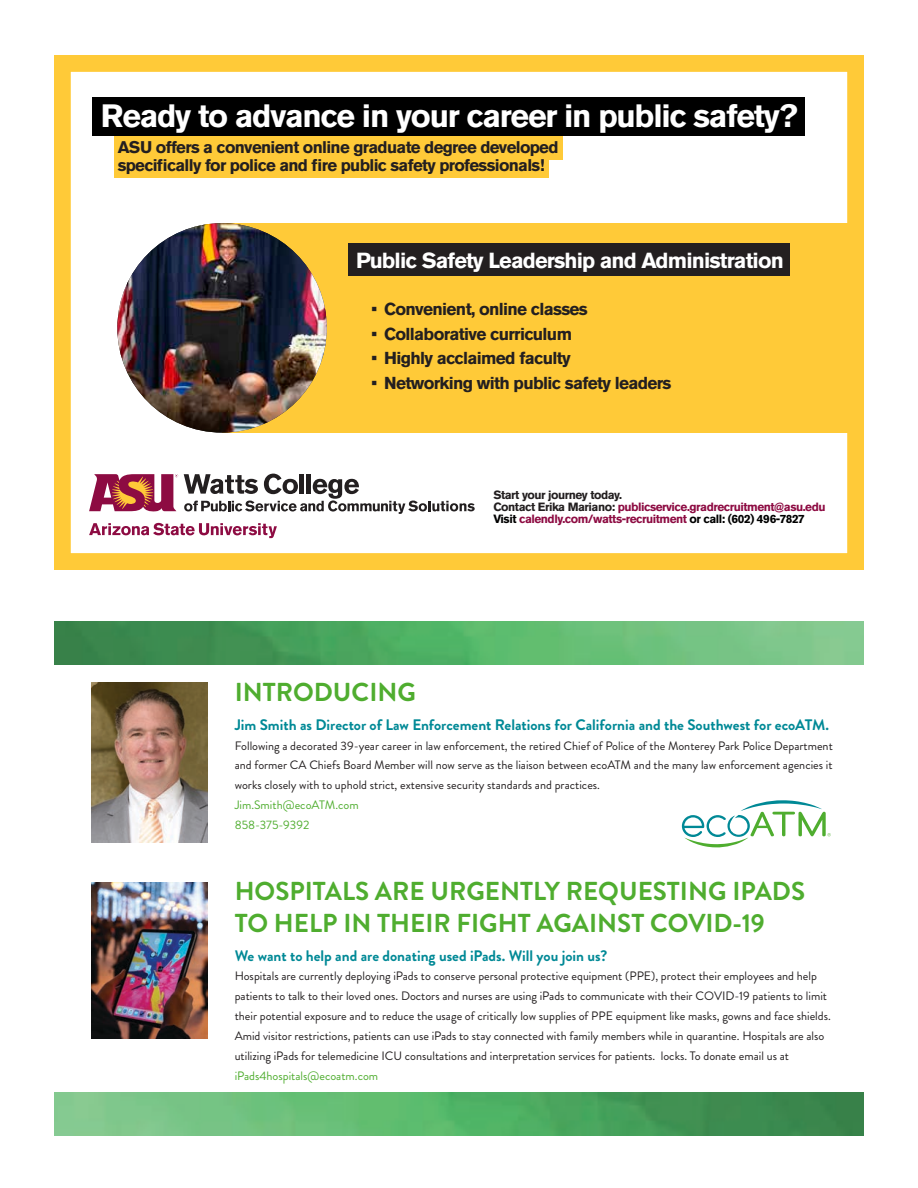
<style>
.page{position:relative;width:918px;height:1188px;background:#fff}
.page>*{position:absolute;margin:0;border:0;box-sizing:border-box;transform-origin:0 0}
.t1{font:700 32.1px "Akzidenz Grotesk Std";letter-spacing:-.04em;color:#fff}
.t2{font:700 25.95px/31px "Brandon Grotesque";color:#4fad2f}
.t3{font:700 21.6px "Akzidenz Grotesk Std";letter-spacing:-.04em;color:#fff}
.t4{font:700 17.25px "Akzidenz Grotesk Std";letter-spacing:-.04em;color:#231f20}
.t5{font:700 16.8px/18.3px "Akzidenz Grotesk Std";letter-spacing:-.04em;color:#231f20}
.t6{font:700 15.3px "Brandon Grotesque";color:#008996}
.t7{font:12.15px/19.8px "Brandon Grotesque";color:#231f20;text-align:justify}
.t8{font:12.15px/19.8px "Brandon Grotesque";color:#4fad2f}
.t9{font:700 11.85px/11.9px "Akzidenz Grotesk Std";letter-spacing:-.04em;color:#8d0b42}
.s1{color:#231f20}
.s2{color:#000}
</style>
<div class="page">
<img style="left:54px;top:621px;width:810px;height:44px">
<img style="left:54px;top:1092px;width:810px;height:44px">
<svg style="left:682px;top:800px;width:149px;height:48px"></svg>
<img style="left:91px;top:683px;width:117px;height:160px">
<img style="left:91px;top:882px;width:117px;height:157px">
<svg style="left:54px;top:55px;width:810px;height:515px"></svg>
<div style="left:348px;top:243px;width:442px;height:33px;background:#231f20"></div>
<svg style="left:89px;top:523px;width:188px;height:15px"></svg>
<svg style="left:89px;top:474px;width:89px;height:38px"></svg>
<svg style="left:184px;top:474px;width:291px;height:40px"></svg>
<div style="left:114px;top:135px;width:448px;height:25px;background:#ffca38"></div>
<div style="left:114px;top:154px;width:435px;height:24px;background:#ffca38"></div>
<div style="left:92px;top:98px;width:713px;height:38px;background:#000"></div>
<h1 class="t1" style="left:101px;top:97px;width:698px">Ready to advance in your career in public safety?</h1>
<h3 class="t5" style="left:118px;top:138px;width:442px">ASU offers a convenient online graduate degree developed specifically for police and fire public safety professionals!</h3>
<h3 class="t3" style="left:356px;top:248px;width:429px">Public Safety Leadership and Administration</h3>
<h3 class="t4" style="left:371px;top:299px;width:218px">• Convenient, online classes</h3>
<h3 class="t4" style="left:371px;top:324px;width:202px">• Collaborative curriculum</h3>
<h3 class="t4" style="left:371px;top:348px;width:201px">• Highly acclaimed faculty</h3>
<h3 class="t4" style="left:371px;top:373px;width:302px">• Networking with public safety leaders</h3>
<p class="t9" style="left:493px;top:489px;width:334px"><span class="s1">Start your journey today.<br>Contact Erika Mariano:</span> publicservice.gradrecruitment@asu.edu<br><span class="s2">Visit</span> calendly.com/watts-recruitment <span class="s2">or call: (602) 496-7827</span></p>
<h2 class="t2" style="left:235px;top:677px;width:183px">INTRODUCING</h2>
<p class="t6" style="left:235px;top:714px;width:596px">Jim Smith as Director of Law Enforcement Relations for California and the Southwest for ecoATM.</p>
<p class="t7" style="left:235px;top:736px;width:600px">Following a decorated 39-year career in law enforcement, the retired Chief of Police of the Monterey Park Police Department and former CA Chiefs Board Member will now serve as the liaison between ecoATM and the many law enforcement agencies it works closely with to uphold strict, extensive security standards and practices.</p>
<p class="t8" style="left:235px;top:795px;width:126px">Jim.Smith@ecoATM.com<br>858-375-9392</p>
<h2 class="t2" style="left:235px;top:876px;width:572px">HOSPITALS ARE URGENTLY REQUESTING IPADS<br>TO HELP IN THEIR FIGHT AGAINST COVID-19</h2>
<p class="t6" style="left:235px;top:945px;width:374px">We want to help and are donating used iPads. Will you join us?</p>
<p class="t7" style="left:235px;top:966px;width:598px;text-align:left">Hospitals are currently deploying iPads to conserve personal protective equipment (PPE), protect their employees and help patients to talk to their loved ones. Doctors and nurses are using iPads to communicate with their COVID-19 patients to limit their potential exposure and to reduce the usage of critically low supplies of PPE equipment like masks, gowns and face shields.<br>Amid visitor restrictions, patients can use iPads to stay connected with family members while in quarantine. Hospitals are also utilizing iPads for telemedicine ICU consultations and interpretation services for patients. locks. To donate email us at</p>
<p class="t8" style="left:235px;top:1066px;width:145px">iPads4hospitals@ecoatm.com</p>
</div>
